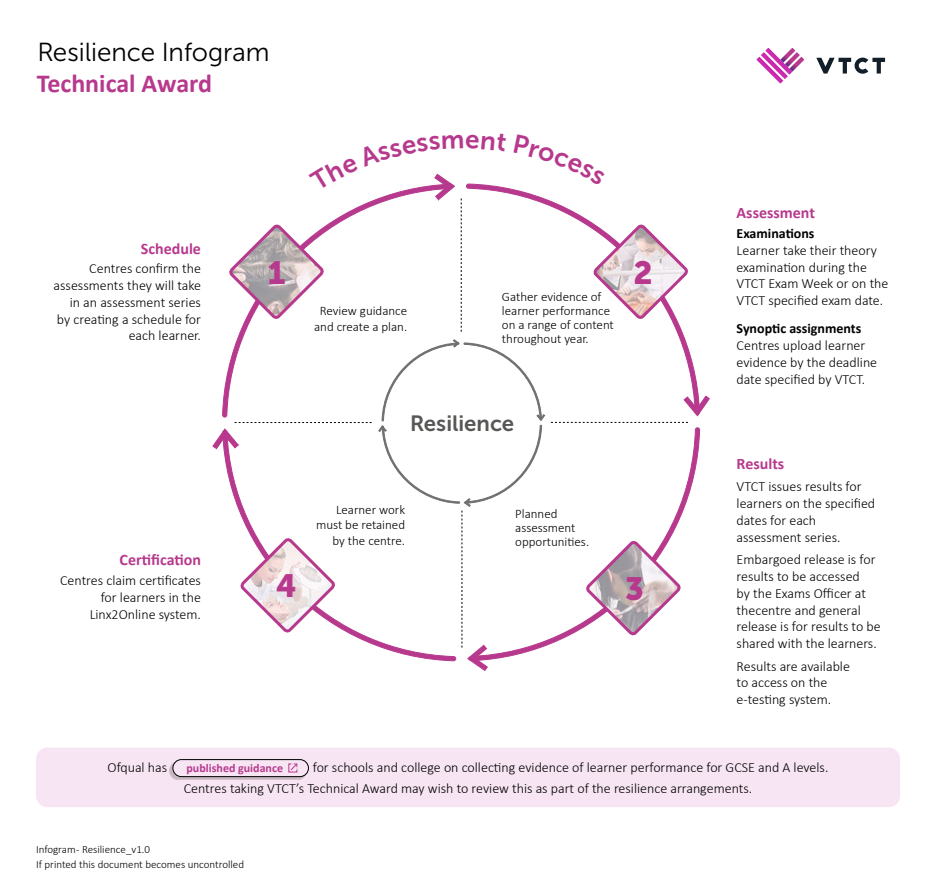
<style>
.page{position:relative;width:936px;height:893px;background:#fff}
.page>*{position:absolute;margin:0;border:0;box-sizing:border-box;transform-origin:0 0}
.t1{font:32px "Museo Sans Cyrl 900";color:#b7398d}
.t2{font:26px "Museo Sans Cyrl 300";color:#000}
.t3{font:700 26px "Calibri";color:#b7398d}
.t4{font:22px "Museo Sans Cyrl 700";color:#575756}
.t5{font:700 16px "Calibri";color:#b7398d}
.t6{font:300 14px/16.8px "Calibri";color:#000}
.t7{font:700 14px "Calibri";color:#000}
.t8{font:300 13px/14px "Calibri";color:#000}
.t9{font:700 12px "Calibri";color:#b7398d}
.t10{font:300 11px/15.6px "Calibri";color:#000}
</style>
<div class="page">
<svg style="left:222px;top:332px;width:150px;height:91px"></svg>
<svg style="left:223px;top:450px;width:155px;height:197px"></svg>
<svg style="left:545px;top:415px;width:155px;height:232px"></svg>
<svg style="left:506px;top:187px;width:193px;height:208px"></svg>
<svg style="left:239px;top:537px;width:97px;height:100px"></svg>
<svg style="left:592px;top:223px;width:97px;height:101px"></svg>
<svg style="left:584px;top:539px;width:98px;height:101px"></svg>
<svg style="left:551px;top:395px;width:159px;height:28px"></svg>
<svg style="left:212px;top:422px;width:159px;height:28px"></svg>
<svg style="left:378px;top:339px;width:167px;height:332px"></svg>
<div style="left:36px;top:748px;width:863px;height:59px;background:#f7e5f3;border-radius:11px"></div>
<svg style="left:756px;top:48px;width:48px;height:35px"></svg>
<svg style="left:816px;top:58px;width:69px;height:16px"></svg>
<div style="left:169px;top:762px;width:137px;height:18px;background:#000;opacity:.2"></div>
<div style="left:173px;top:760px;width:135px;height:17px;background:#f7e5f3;border-radius:9px"></div>
<div style="left:172px;top:759px;width:137px;height:18px;border:1px solid #000;border-radius:9px"></div>
<div style="left:288px;top:763px;width:9px;height:9px;border:1px solid #b7398d"></div>
<svg style="left:289px;top:763px;width:9px;height:8px"></svg>
<svg style="left:229px;top:173px;width:277px;height:159px"></svg>
<h2 class="t2" style="left:37px;top:38px;width:234px">Resilience Infogram</h2>
<h2 class="t3" style="left:37px;top:65px;width:177px">Technical Award</h2>
<p class="t5" style="left:141px;top:237px;width:62px">Schedule</p>
<p class="t6" style="left:54px;top:260px;width:149px;text-align:right">Centres confirm the assessments they will take in an assessment series by creating a schedule for each learner.</p>
<p class="t5" style="left:120px;top:549px;width:83px">Certification</p>
<p class="t6" style="left:60px;top:572px;width:142px;text-align:right">Centres claim certificates for learners in the<br>Linx2Online system.</p>
<h1 class="t1" style="left:268px;top:254px;width:19px">1</h1>
<p class="t8" style="left:314px;top:303px;width:95px;line-height:15.6px;text-align:center">Review guidance and create a plan.</p>
<p class="t8" style="left:502px;top:290px;width:113px">Gather evidence of learner performance on a range of content throughout year.</p>
<h1 class="t1" style="left:633px;top:254px;width:21px">2</h1>
<h3 class="t4" style="left:410px;top:411px;width:105px">Resilience</h3>
<h1 class="t1" style="left:276px;top:568px;width:22px">4</h1>
<p class="t8" style="left:316px;top:501px;width:90px;line-height:15.6px;text-align:right">Learner work must be retained by the centre.</p>
<p class="t8" style="left:515px;top:506px;width:75px">Planned assessment opportunities.</p>
<h1 class="t1" style="left:625px;top:571px;width:20px">3</h1>
<p class="t5" style="left:736px;top:202px;width:80px">Assessment</p>
<p class="t7" style="left:736px;top:223px;width:79px">Examinations</p>
<p class="t6" style="left:736px;top:242px;width:153px">Learner take their theory examination during the<br>VTCT Exam Week or on the<br>VTCT specified exam date.</p>
<p class="t7" style="left:736px;top:319px;width:126px">Synoptic assignments</p>
<p class="t6" style="left:736px;top:337px;width:142px">Centres upload learner evidence by the deadline date specified by VTCT.</p>
<p class="t5" style="left:736px;top:452px;width:49px">Results</p>
<p class="t6" style="left:736px;top:478px;width:140px">VTCT issues results for learners on the specified dates for each assessment series.</p>
<p class="t6" style="left:736px;top:551px;width:146px">Embargoed release is for results to be accessed<br>by the Exams Officer at thecentre and general release is for results to be shared with the learners.</p>
<p class="t6" style="left:736px;top:657px;width:115px">Results are available to access on the e-testing system.</p>
<p class="t6" style="left:107px;top:759px;width:61px">Ofqual has</p>
<p class="t6" style="left:184px;top:757px;width:646px;line-height:21px;text-indent:129px">for schools and college on collecting evidence of learner performance for GCSE and A levels.<br>Centres taking VTCT’s Technical Award may wish to review this as part of the resilience arrangements.</p>
<p class="t9" style="left:186px;top:759px;width:98px">published guidance</p>
<p class="t10" style="left:36px;top:841px;width:209px">Infogram - Resilience_v1.0<br>If printed this document becomes uncontrolled</p>
</div>
